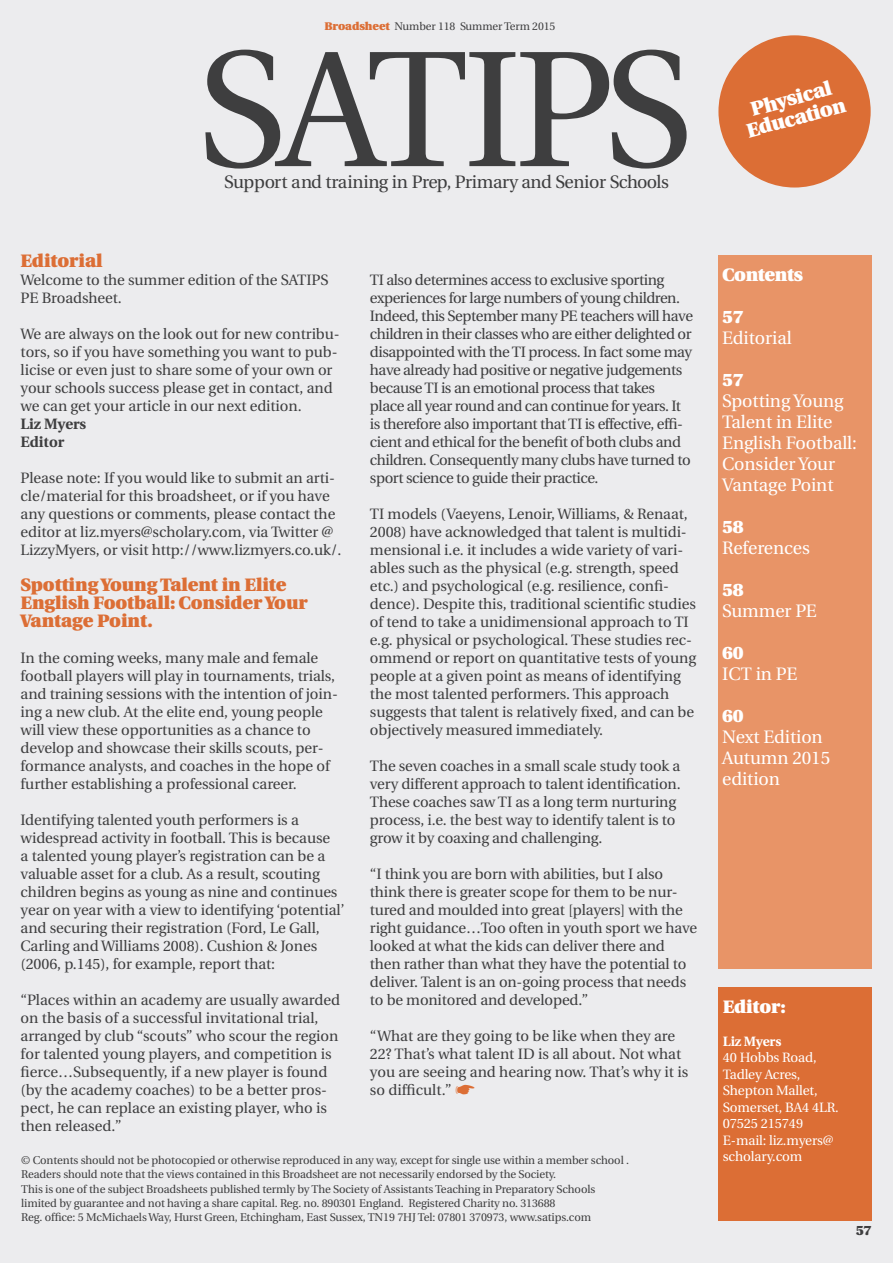
<style>
.page{position:relative;width:893px;height:1263px;background:#ececee}
.page>*{position:absolute;margin:0;border:0;box-sizing:border-box;transform-origin:0 0}
.t1{font:164.85px "Utopia";letter-spacing:-.04em;color:#3e3e3f}
.t2{font:900 19.8px "Utopia";color:#fff}
.t3{font:18px/21px "Utopia";letter-spacing:-.005em;color:#fff}
.t4{font:900 18px/18px "Utopia";letter-spacing:-.005em;color:#dc6e35}
.t5{font:18px "Utopia";letter-spacing:-.02em;color:#3e3e3f}
.t6{font:900 18px "Utopia";letter-spacing:-.02em;color:#fff}
.t7{font:15px/18px "Utopia";letter-spacing:-.005em;color:#3e3e3f}
.t8{font:15px/18px "Utopia";letter-spacing:-.03em;color:#3e3e3f}
.t9{font:700 15px/18px "Utopia";letter-spacing:-.005em;color:#3e3e3f}
.t10{font:13.5px/16.5px "Utopia";letter-spacing:-.01em;color:#fff}
.t11{font:700 13.5px "Utopia";letter-spacing:-.01em;color:#fff}
.t12{font:900 13.5px "Utopia";color:#3e3e3f}
.t13{font:11.25px/14.2px "Utopia";letter-spacing:-.01em;color:#3e3e3f}
.t14{font:11.1px "Utopia";letter-spacing:-.01em;color:#3e3e3f}
.s1{font-weight:900;color:#dc6e35}
.s2{color:#dc6e35}
</style>
<div class="page">
<div style="left:718px;top:35px;width:153px;height:153px;background:#dc6e35;border-radius:50%"></div>
<div style="left:718px;top:255px;width:154px;height:714px;background:#e89467"></div>
<div style="left:718px;top:987px;width:154px;height:233px;background:#dc6e35"></div>
<p class="t14" style="left:325px;top:20px;width:232px"><span class="s1">Broadsheet</span> Number 118 Summer Term 2015</p>
<h1 class="t1" style="left:197px;top:19px;width:497px">SATIPS</h1>
<p class="t5" style="left:224px;top:172px;width:446px">Support and training in Prep, Primary and Senior Schools</p>
<p class="t4" style="left:21px;top:252px;width:84px">Editorial</p>
<p class="t7" style="left:21px;top:271px;width:309px">Welcome to the summer edition of the SATIPS<br>PE Broadsheet.</p>
<p class="t7" style="left:21px;top:325px;width:321px">We are always on the look out for new contribu&shy;tors, so if you have something you want to pub&shy;licise or even just to share some of your own or your schools success please get in contact, and we can get your article in our next edition.</p>
<p class="t9" style="left:21px;top:415px;width:67px">Liz Myers<br>Editor</p>
<p class="t7" style="left:21px;top:469px;width:322px">Please note: If you would like to submit an arti&shy;cle/material for this broadsheet, or if you have any questions or comments, please contact the editor at liz.myers@scholary.com, via Twitter @ LizzyMyers, or visit http://www.lizmyers.co.uk/.</p>
<p class="t4" style="left:21px;top:576px;width:289px">Spotting Young Talent in Elite<br>English Football: Consider Your<br>Vantage Point.</p>
<p class="t7" style="left:21px;top:649px;width:319px">In the coming weeks, many male and female football players will play in tournaments, trials, and training sessions with the intention of join&shy;ing a new club. At the elite end, young people will view these opportunities as a chance to develop and showcase their skills scouts, per&shy;formance analysts, and coaches in the hope of further establishing a professional career.</p>
<p class="t7" style="left:21px;top:811px;width:325px">Identifying talented youth performers is a widespread activity in football. This is because<br>a talented young player’s registration can be a valuable asset for a club. As a result, scouting children begins as young as nine and continues year on year with a view to identifying ‘potential’ and securing their registration (Ford, Le Gall, Carling and Williams 2008). Cushion &amp; Jones (2006, p.145), for example, report that:</p>
<p class="t7" style="left:21px;top:991px;width:321px">“Places within an academy are usually awarded on the basis of a successful invitational trial, arranged by club “scouts” who scour the region for talented young players, and competition is fierce…Subsequently, if a new player is found (by the academy coaches) to be a better pros&shy;pect, he can replace an existing player, who is then released.”</p>
<p class="t8" style="left:370px;top:271px;width:325px">TI also determines access to exclusive sporting experiences for large numbers of young children.<br>Indeed, this September many PE teachers will have children in their classes who are either delighted or disappointed with the TI process. In fact some may have already had positive or negative judgements because TI is an emotional process that takes place all year round and can continue for years. It is therefore also important that TI is effective, effi&shy;cient and ethical for the benefit of both clubs and children. Consequently many clubs have turned to sport science to guide their practice.</p>
<p class="t7" style="left:370px;top:505px;width:328px">TI models (Vaeyens, Lenoir, Williams, &amp; Renaat, 2008) have acknowledged that talent is multidi&shy;mensional i.e. it includes a wide variety of vari&shy;ables such as the physical (e.g. strength, speed etc.) and psychological (e.g. resilience, confi&shy;dence). Despite this, traditional scientific studies of tend to take a unidimensional approach to TI e.g. physical or psychological. These studies rec&shy;ommend or report on quantitative tests of young people at a given point as means of identifying the most talented performers. This approach suggests that talent is relatively fixed, and can be objectively measured immediately.</p>
<p class="t7" style="left:370px;top:757px;width:312px">The seven coaches in a small scale study took a very different approach to talent identification.<br>These coaches saw TI as a long term nurturing process, i.e. the best way to identify talent is to grow it by coaxing and challenging.</p>
<p class="t7" style="left:370px;top:865px;width:329px">“I think you are born with abilities, but I also think there is greater scope for them to be nur&shy;tured and moulded into great [players] with the right guidance…Too often in youth sport we have looked at what the kids can deliver there and then rather than what they have the potential to deliver. Talent is an on-going process that needs to be monitored and developed.”</p>
<p class="t7" style="left:370px;top:1027px;width:320px">“What are they going to be like when they are 22? That’s what talent ID is all about. Not what you are seeing and hearing now. That’s why it is so difficult.” <span class="s2">☛</span></p>
<p class="t13" style="left:21px;top:1153px;width:609px">© Contents should not be photocopied or otherwise reproduced in any way, except for single use within a member school .<br>Readers should note that the views contained in this Broadsheet are not necessarily endorsed by the Society.<br>This is one of the subject Broadsheets published termly by The Society of Assistants Teaching in Preparatory Schools limited by guarantee and not having a share capital. Reg. no. 890301 England. Registered Charity no. 313688<br>Reg. office: 5 McMichaels Way, Hurst Green, Etchingham, East Sussex, TN19 7HJ Tel: 07801 370973, www.satips.com</p>
<h2 class="t2" style="left:748px;top:98px;width:85px;rotate:-15deg">Physical</h2>
<h2 class="t2" style="left:744px;top:120px;width:104px;rotate:-15deg">Education</h2>
<p class="t6" style="left:722px;top:264px;width:82px">Contents</p>
<p class="t6" style="left:722px;top:306px;width:23px">57</p>
<p class="t3" style="left:722px;top:327px;width:71px">Editorial</p>
<p class="t6" style="left:722px;top:369px;width:23px">57</p>
<p class="t3" style="left:722px;top:390px;width:136px">Spotting Young<br>Talent in Elite<br>English Football:<br>Consider Your<br>Vantage Point</p>
<p class="t6" style="left:722px;top:516px;width:23px">58</p>
<p class="t3" style="left:722px;top:537px;width:89px">References</p>
<p class="t6" style="left:722px;top:579px;width:23px">58</p>
<p class="t3" style="left:722px;top:600px;width:96px">Summer PE</p>
<p class="t6" style="left:722px;top:642px;width:23px">60</p>
<p class="t3" style="left:722px;top:663px;width:77px">ICT in PE</p>
<p class="t6" style="left:722px;top:705px;width:23px">60</p>
<p class="t3" style="left:722px;top:726px;width:110px">Next Edition<br>Autumn 2015 edition</p>
<p class="t6" style="left:723px;top:996px;width:65px">Editor:</p>
<p class="t11" style="left:723px;top:1033px;width:60px">Liz Myers</p>
<p class="t10" style="left:723px;top:1050px;width:117px">40 Hobbs Road,<br>Tadley Acres,<br>Shepton Mallet,<br>Somerset, BA4 4LR.<br>07525 215749<br>E-mail: liz.myers@ scholary.com</p>
<p class="t12" style="left:856px;top:1222px;width:18px">57</p>
</div>
